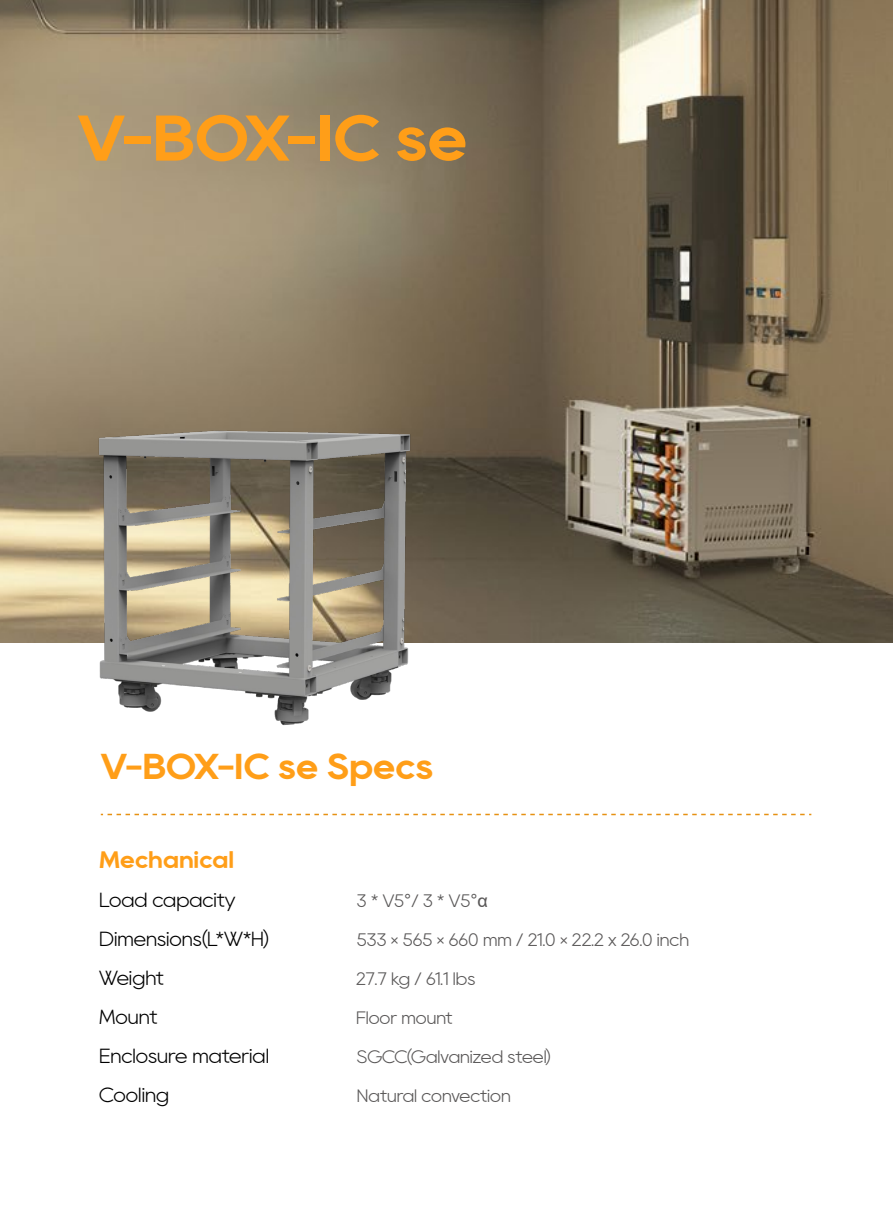
<style>
.page{position:relative;width:893px;height:1212px;background:#fff}
.page>*{position:absolute;margin:0;border:0;box-sizing:border-box;transform-origin:0 0}
.t1{font:700 64.5px "Rany";color:#ff9e18}
.t2{font:700 36px "Rany";color:#ff9e18}
.t3{font:700 23.85px "Rany";color:#ff9e18}
.t4{font:300 20.4px "Rany";color:#000}
.t5{font:300 18px "Rany";color:#595757}
.s1{font-family:"Arial";font-weight:400}
</style>
<div class="page">
<img style="left:0;top:0;width:893px;height:642px">
<svg style="left:101px;top:814px;width:710px;height:1px"></svg>
<img style="left:88px;top:420px;width:335px;height:306px">
<h1 class="t1" style="left:78px;top:106px;width:391px">V-BOX-IC se</h1>
<h2 class="t2" style="left:101px;top:748px;width:334px">V-BOX-IC se Specs</h2>
<h3 class="t3" style="left:99px;top:848px;width:136px">Mechanical</h3>
<p class="t4" style="left:99px;top:891px;width:138px">Load capacity</p>
<p class="t5" style="left:357px;top:892px;width:132px">3 * V5<span class="s1">°</span>/ 3 * V5<span class="s1">°α</span></p>
<p class="t4" style="left:99px;top:930px;width:171px">Dimensions(L*W*H)</p>
<p class="t5" style="left:357px;top:931px;width:334px">533 × 565 × 660 mm / 21.0 × 22.2 x 26.0 inch</p>
<p class="t4" style="left:99px;top:969px;width:66px">Weight</p>
<p class="t5" style="left:356px;top:970px;width:121px">27.7 kg / 61.1 lbs</p>
<p class="t4" style="left:99px;top:1008px;width:60px">Mount</p>
<p class="t5" style="left:356px;top:1009px;width:98px">Floor mount</p>
<p class="t4" style="left:99px;top:1047px;width:171px">Enclosure material</p>
<p class="t5" style="left:357px;top:1048px;width:196px">SGCC(Galvanized steel)</p>
<p class="t4" style="left:99px;top:1086px;width:71px">Cooling</p>
<p class="t5" style="left:357px;top:1087px;width:155px">Natural convection</p>
</div>
